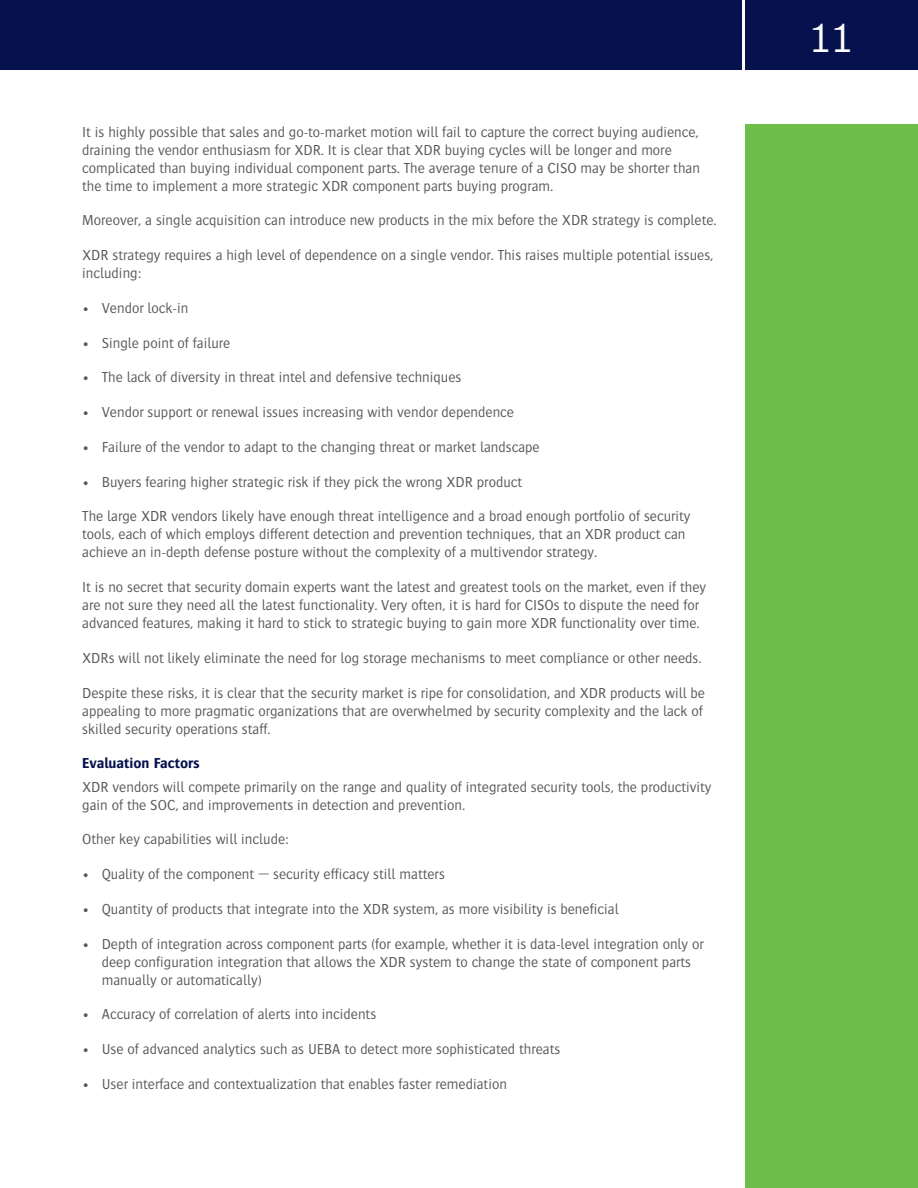
<style>
.page{position:relative;width:918px;height:1188px;background:#fff}
.page>*{position:absolute;margin:0;border:0;box-sizing:border-box;transform-origin:0 0}
.t1{font:300 42px "Bosis";color:#fff}
.t2{font:300 15px/18px "Bosis";color:#57585a}
.t3{font:700 15px "Bosis";color:#05124d}
</style>
<div class="page">
<div style="left:745px;top:124px;width:173px;height:1064px;background:#6dbe4b"></div>
<div style="left:0;top:0;width:918px;height:70px;background:#05124d"></div>
<hr style="left:742px;top:0;width:3px;height:79px;background:#fff">
<p class="t2" style="left:82px;top:122px;width:619px">It is highly possible that sales and go-to-market motion will fail to capture the correct buying audience, draining the vendor enthusiasm for XDR. It is clear that XDR buying cycles will be longer and more complicated than buying individual component parts. The average tenure of a CISO may be shorter than the time to implement a more strategic XDR component parts buying program.</p>
<p class="t2" style="left:82px;top:211px;width:636px">Moreover, a single acquisition can introduce new products in the mix before the XDR strategy is complete.</p>
<p class="t2" style="left:82px;top:246px;width:633px">XDR strategy requires a high level of dependence on a single vendor. This raises multiple potential issues, including:</p>
<p class="t2" style="left:82px;top:299px;width:108px">• Vendor lock-in</p>
<p class="t2" style="left:82px;top:333px;width:150px">• Single point of failure</p>
<p class="t2" style="left:82px;top:368px;width:381px">• The lack of diversity in threat intel and defensive techniques</p>
<p class="t2" style="left:82px;top:403px;width:433px">• Vendor support or renewal issues increasing with vendor dependence</p>
<p class="t2" style="left:82px;top:438px;width:459px">• Failure of the vendor to adapt to the changing threat or market landscape</p>
<p class="t2" style="left:82px;top:472px;width:441px">• Buyers fearing higher strategic risk if they pick the wrong XDR product</p>
<p class="t2" style="left:82px;top:507px;width:610px">The large XDR vendors likely have enough threat intelligence and a broad enough portfolio of security tools, each of which employs different detection and prevention techniques, that an XDR product can achieve an in-depth defense posture without the complexity of a multivendor strategy.</p>
<p class="t2" style="left:82px;top:578px;width:625px">It is no secret that security domain experts want the latest and greatest tools on the market, even if they are not sure they need all the latest functionality. Very often, it is hard for CISOs to dispute the need for advanced features, making it hard to stick to strategic buying to gain more XDR functionality over time.</p>
<p class="t2" style="left:82px;top:649px;width:621px">XDRs will not likely eliminate the need for log storage mechanisms to meet compliance or other needs.</p>
<p class="t2" style="left:82px;top:683px;width:624px">Despite these risks, it is clear that the security market is ripe for consolidation, and XDR products will be appealing to more pragmatic organizations that are overwhelmed by security complexity and the lack of skilled security operations staff.</p>
<p class="t3" style="left:82px;top:755px;width:119px">Evaluation Factors</p>
<p class="t2" style="left:82px;top:777px;width:631px">XDR vendors will compete primarily on the range and quality of integrated security tools, the productivity gain of the SOC, and improvements in detection and prevention.</p>
<p class="t2" style="left:82px;top:830px;width:208px">Other key capabilities will include:</p>
<p class="t2" style="left:82px;top:865px;width:364px">• Quality of the component — security efficacy still matters</p>
<p class="t2" style="left:82px;top:900px;width:538px">• Quantity of products that integrate into the XDR system, as more visibility is beneficial</p>
<p class="t2" style="left:102px;top:934px;width:604px;text-indent:-20px">• Depth of integration across component parts (for example, whether it is data-level integration only or deep configuration integration that allows the XDR system to change the state of component parts manually or automatically)</p>
<p class="t2" style="left:82px;top:1005px;width:296px">• Accuracy of correlation of alerts into incidents</p>
<p class="t2" style="left:82px;top:1040px;width:480px">• Use of advanced analytics such as UEBA to detect more sophisticated threats</p>
<p class="t2" style="left:82px;top:1075px;width:426px">• User interface and contextualization that enables faster remediation</p>
<h1 class="t1" style="left:810px;top:16px;width:45px">11</h1>
</div>
